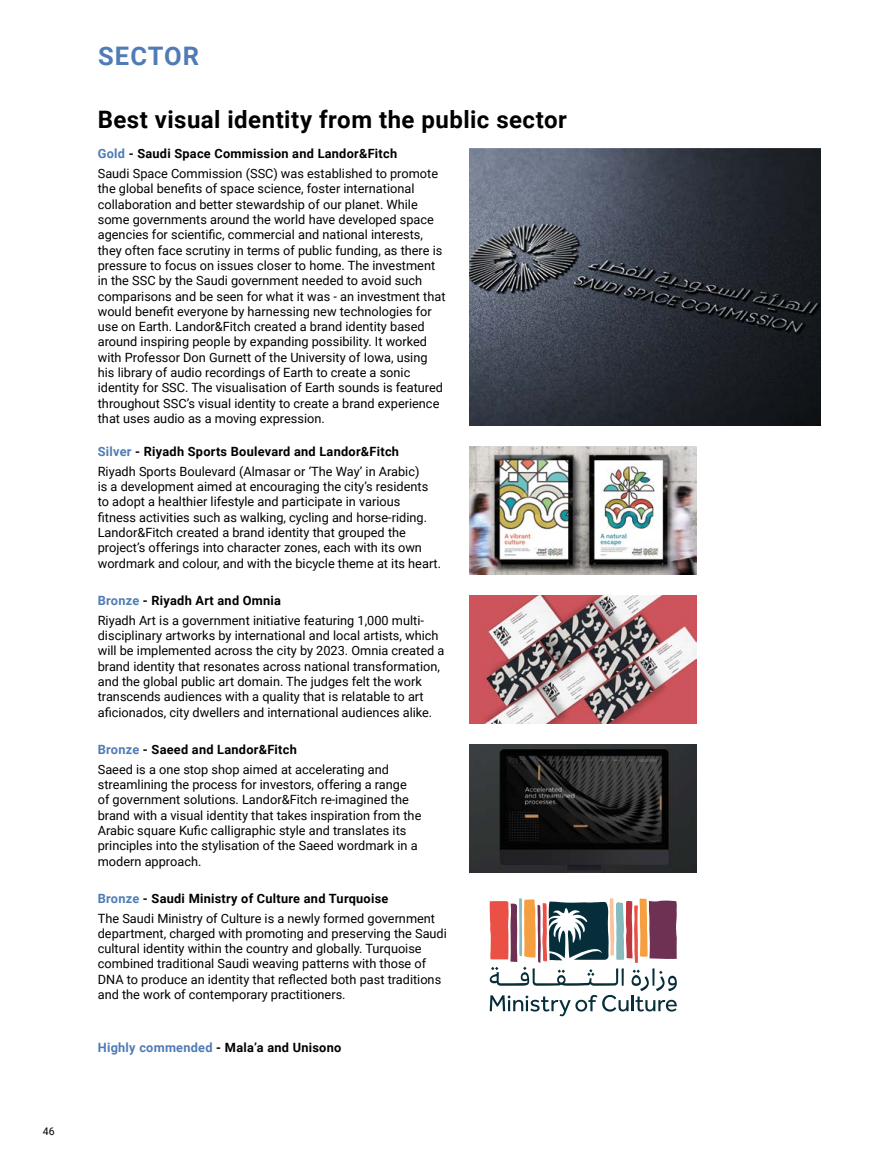
<style>
.page{position:relative;width:893px;height:1170px;background:#fff}
.page>*{position:absolute;margin:0;border:0;box-sizing:border-box;transform-origin:0 0}
.t1{font:700 25.5px "Roboto";letter-spacing:.04em;color:#507cb6}
.t2{font:700 24px "Roboto";letter-spacing:.02em;color:#000}
.t3{font:12.75px/15.3px "Roboto";color:#000}
.t4{font:700 12.75px "Roboto";letter-spacing:.02em;color:#000}
.t5{font:10.5px "Roboto";color:#000}
.s1{font-weight:700;color:#507cb6}
.s2{font-weight:700}
.s3{color:#507cb6}
</style>
<div class="page">
<svg style="left:490px;top:898px;width:187px;height:118px"></svg>
<img style="left:470px;top:446px;width:227px;height:128px">
<img style="left:470px;top:595px;width:227px;height:128px">
<img style="left:470px;top:744px;width:227px;height:128px">
<img style="left:470px;top:149px;width:350px;height:276px">
<p class="t5" style="left:43px;top:1123px;width:13px">46</p>
<h1 class="t1" style="left:98px;top:38px;width:102px">SECTOR</h1>
<h2 class="t2" style="left:98px;top:102px;width:471px">Best visual identity from the public sector</h2>
<p class="t3" style="left:98px;top:144px;width:342px;line-height:19.5px"><span class="s1">Gold</span> <span class="s2">- Saudi Space Commission and Landor&amp;Fitch<br></span>Saudi Space Commission (SSC) was established to promote</p>
<p class="t3" style="left:98px;top:181px;width:349px">the global benefits of space science, foster international collaboration and better stewardship of our planet. While some governments around the world have developed space agencies for scientific, commercial and national interests, they often face scrutiny in terms of public funding, as there is pressure to focus on issues closer to home. The investment in the SSC by the Saudi government needed to avoid such comparisons and be seen for what it was - an investment that would benefit everyone by harnessing new technologies for use on Earth. Landor&amp;Fitch created a brand identity based around inspiring people by expanding possibility. It worked with Professor Don Gurnett of the University of Iowa, using his library of audio recordings of Earth to create a sonic identity for SSC. The visualisation of Earth sounds is featured throughout SSC’s visual identity to create a brand experience that uses audio as a moving expression.</p>
<p class="t3" style="left:98px;top:441px;width:323px;line-height:19.5px"><span class="s1">Silver</span> <span class="s2">- Riyadh Sports Boulevard and Landor&amp;Fitch<br></span>Riyadh Sports Boulevard (Almasar or ‘The Way’ in Arabic)</p>
<p class="t3" style="left:98px;top:478px;width:345px">is a development aimed at encouraging the city’s residents to adopt a healthier lifestyle and participate in various fitness activities such as walking, cycling and horse-riding.<br>Landor&amp;Fitch created a brand identity that grouped the project’s offerings into character zones, each with its own wordmark and colour, and with the bicycle theme at its heart.</p>
<p class="t3" style="left:98px;top:590px;width:328px;line-height:19.5px"><span class="s1">Bronze</span> <span class="s2">- Riyadh Art and Omnia<br></span>Riyadh Art is a government initiative featuring 1,000 multi-</p>
<p class="t3" style="left:98px;top:627px;width:348px">disciplinary artworks by international and local artists, which will be implemented across the city by 2023. Omnia created a brand identity that resonates across national transformation, and the global public art domain. The judges felt the work transcends audiences with a quality that is relatable to art aficionados, city dwellers and international audiences alike.</p>
<p class="t3" style="left:98px;top:739px;width:293px;line-height:19.5px"><span class="s1">Bronze</span> <span class="s2">- Saeed and Landor&amp;Fitch<br></span>Saeed is a one stop shop aimed at accelerating and</p>
<p class="t3" style="left:98px;top:776px;width:325px">streamlining the process for investors, offering a range of government solutions. Landor&amp;Fitch re-imagined the brand with a visual identity that takes inspiration from the Arabic square Kufic calligraphic style and translates its principles into the stylisation of the Saeed wordmark in a modern approach.</p>
<p class="t3" style="left:98px;top:888px;width:339px;line-height:19.5px"><span class="s1">Bronze</span> <span class="s2">- Saudi Ministry of Culture and Turquoise<br></span>The Saudi Ministry of Culture is a newly formed government</p>
<p class="t3" style="left:98px;top:925px;width:351px">department, charged with promoting and preserving the Saudi cultural identity within the country and globally. Turquoise combined traditional Saudi weaving patterns with those of DNA to produce an identity that reflected both past traditions and the work of contemporary practitioners.</p>
<p class="t4" style="left:98px;top:1038px;width:245px"><span class="s3">Highly commended</span> - Mala’a and Unisono</p>
</div>
